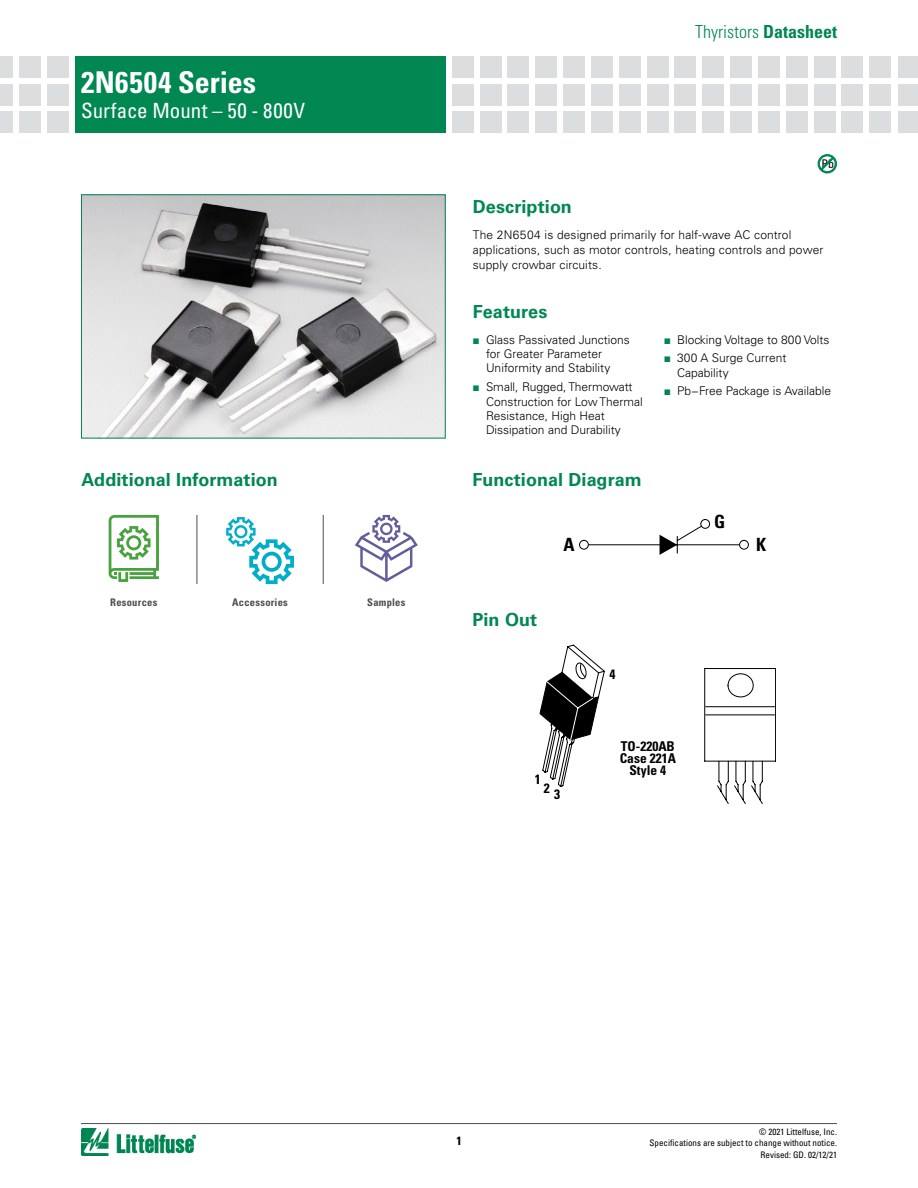
<style>
.page{position:relative;width:918px;height:1188px;background:#fff}
.page>*{position:absolute;margin:0;border:0;box-sizing:border-box;transform-origin:0 0}
.t1{font:700 condensed 30px "Univers LT Std";letter-spacing:.01em;color:#fff}
.t2{font:condensed 21px "Univers LT Std";letter-spacing:.005em;color:#fff}
.t3{font:700 condensed 18.3px "Univers LT Std";color:#000}
.t4{font:700 18px "Univers LT Std";letter-spacing:.005em;color:#008752}
.t5{font:300 condensed 18px "Univers LT Std";color:#008752}
.t6{font:700 condensed 13.5px/12px "Univers LT Std";color:#000;text-align:center}
.t7{font:300 12px/14.4px "Univers LT Std";color:#000}
.t8{font:condensed 12px "Univers LT Std";color:#000}
.t9{font:700 condensed 12px "Univers LT Std";color:#000}
.t10{font:700 condensed 10.5px "Univers LT Std";letter-spacing:.025em;color:#4d4d4f}
.t11{font:condensed 9px/10.8px "Univers LT Std";color:#000;text-align:right}
.s1{font-weight:700}
.s2{font-family:"Arial";font-weight:400;color:#008752}
</style>
<div class="page">
<hr style="left:81px;top:1123px;width:756px;height:1px;background:#4d4d4f">
<img style="left:81px;top:1129px;width:115px;height:26px">
<div style="left:75px;top:56px;width:371px;height:77px;background:#008752"></div>
<div style="left:47px;top:56px;width:21px;height:21px;background:#dcddde"></div>
<div style="left:47px;top:84px;width:21px;height:21px;background:#dcddde"></div>
<div style="left:47px;top:112px;width:21px;height:21px;background:#dcddde"></div>
<div style="left:19px;top:56px;width:21px;height:21px;background:#dcddde"></div>
<div style="left:19px;top:84px;width:21px;height:21px;background:#dcddde"></div>
<div style="left:19px;top:112px;width:21px;height:21px;background:#dcddde"></div>
<div style="left:0;top:56px;width:13px;height:21px;background:#dcddde"></div>
<div style="left:0;top:84px;width:13px;height:21px;background:#dcddde"></div>
<div style="left:0;top:112px;width:13px;height:21px;background:#dcddde"></div>
<div style="left:870px;top:56px;width:21px;height:21px;background:#dcddde"></div>
<div style="left:870px;top:84px;width:21px;height:21px;background:#dcddde"></div>
<div style="left:870px;top:112px;width:21px;height:21px;background:#dcddde"></div>
<div style="left:452px;top:56px;width:21px;height:21px;background:#dcddde"></div>
<div style="left:452px;top:84px;width:21px;height:21px;background:#dcddde"></div>
<div style="left:452px;top:112px;width:21px;height:21px;background:#dcddde"></div>
<div style="left:480px;top:56px;width:21px;height:21px;background:#dcddde"></div>
<div style="left:480px;top:84px;width:21px;height:21px;background:#dcddde"></div>
<div style="left:480px;top:112px;width:21px;height:21px;background:#dcddde"></div>
<div style="left:508px;top:56px;width:21px;height:21px;background:#dcddde"></div>
<div style="left:508px;top:84px;width:21px;height:21px;background:#dcddde"></div>
<div style="left:508px;top:112px;width:21px;height:21px;background:#dcddde"></div>
<div style="left:536px;top:56px;width:21px;height:21px;background:#dcddde"></div>
<div style="left:536px;top:84px;width:21px;height:21px;background:#dcddde"></div>
<div style="left:536px;top:112px;width:21px;height:21px;background:#dcddde"></div>
<div style="left:563px;top:56px;width:22px;height:21px;background:#dcddde"></div>
<div style="left:563px;top:84px;width:22px;height:21px;background:#dcddde"></div>
<div style="left:563px;top:112px;width:22px;height:21px;background:#dcddde"></div>
<div style="left:591px;top:56px;width:22px;height:21px;background:#dcddde"></div>
<div style="left:591px;top:84px;width:22px;height:21px;background:#dcddde"></div>
<div style="left:591px;top:112px;width:22px;height:21px;background:#dcddde"></div>
<div style="left:619px;top:56px;width:21px;height:21px;background:#dcddde"></div>
<div style="left:619px;top:84px;width:21px;height:21px;background:#dcddde"></div>
<div style="left:619px;top:112px;width:21px;height:21px;background:#dcddde"></div>
<div style="left:647px;top:56px;width:21px;height:21px;background:#dcddde"></div>
<div style="left:647px;top:84px;width:21px;height:21px;background:#dcddde"></div>
<div style="left:647px;top:112px;width:21px;height:21px;background:#dcddde"></div>
<div style="left:675px;top:56px;width:21px;height:21px;background:#dcddde"></div>
<div style="left:675px;top:84px;width:21px;height:21px;background:#dcddde"></div>
<div style="left:675px;top:112px;width:21px;height:21px;background:#dcddde"></div>
<div style="left:703px;top:56px;width:21px;height:21px;background:#dcddde"></div>
<div style="left:703px;top:84px;width:21px;height:21px;background:#dcddde"></div>
<div style="left:703px;top:112px;width:21px;height:21px;background:#dcddde"></div>
<div style="left:730px;top:56px;width:22px;height:21px;background:#dcddde"></div>
<div style="left:730px;top:84px;width:22px;height:21px;background:#dcddde"></div>
<div style="left:730px;top:112px;width:22px;height:21px;background:#dcddde"></div>
<div style="left:786px;top:56px;width:21px;height:21px;background:#dcddde"></div>
<div style="left:786px;top:84px;width:21px;height:21px;background:#dcddde"></div>
<div style="left:786px;top:112px;width:21px;height:21px;background:#dcddde"></div>
<div style="left:758px;top:56px;width:22px;height:21px;background:#dcddde"></div>
<div style="left:758px;top:84px;width:22px;height:21px;background:#dcddde"></div>
<div style="left:758px;top:112px;width:22px;height:21px;background:#dcddde"></div>
<div style="left:814px;top:56px;width:21px;height:21px;background:#dcddde"></div>
<div style="left:814px;top:84px;width:21px;height:21px;background:#dcddde"></div>
<div style="left:814px;top:112px;width:21px;height:21px;background:#dcddde"></div>
<div style="left:842px;top:56px;width:21px;height:21px;background:#dcddde"></div>
<div style="left:842px;top:84px;width:21px;height:21px;background:#dcddde"></div>
<div style="left:842px;top:112px;width:21px;height:21px;background:#dcddde"></div>
<div style="left:898px;top:56px;width:20px;height:21px;background:#dcddde"></div>
<div style="left:898px;top:84px;width:20px;height:21px;background:#dcddde"></div>
<div style="left:898px;top:112px;width:20px;height:21px;background:#dcddde"></div>
<img style="left:83px;top:196px;width:361px;height:240px">
<div style="left:81px;top:194px;width:365px;height:244px;border:1px solid #008752"></div>
<svg style="left:540px;top:645px;width:236px;height:159px"></svg>
<svg style="left:587px;top:525px;width:158px;height:30px"></svg>
<div style="left:740px;top:540px;width:8px;height:9px;background:#fff;border-radius:50%"></div>
<div style="left:739px;top:540px;width:10px;height:9px;border:1px solid #000;border-radius:50%"></div>
<div style="left:701px;top:520px;width:9px;height:8px;background:#fff;border-radius:50%"></div>
<div style="left:701px;top:519px;width:9px;height:10px;border:1px solid #000;border-radius:50%"></div>
<div style="left:579px;top:540px;width:10px;height:9px;border:1px solid #000;border-radius:50%"></div>
<svg style="left:818px;top:154px;width:19px;height:19px"></svg>
<hr style="left:197px;top:515px;width:1px;height:69px;background:#4d4d4f">
<hr style="left:323px;top:515px;width:1px;height:69px;background:#4d4d4f">
<svg style="left:109px;top:515px;width:50px;height:67px"></svg>
<svg style="left:226px;top:517px;width:68px;height:67px"></svg>
<svg style="left:355px;top:515px;width:63px;height:67px"></svg>
<h1 class="t1" style="left:81px;top:64px;width:177px">2N6504 Series</h1>
<h2 class="t2" style="left:81px;top:97px;width:226px">Surface Mount – 50 - 800V</h2>
<h3 class="t4" style="left:81px;top:469px;width:198px">Additional Information</h3>
<p class="t10" style="left:110px;top:596px;width:49px">Resources</p>
<p class="t10" style="left:232px;top:596px;width:57px">Accessories</p>
<p class="t10" style="left:367px;top:596px;width:40px">Samples</p>
<h3 class="t5" style="left:695px;top:21px;width:143px">Thyristors <span class="s1">Datasheet</span></h3>
<h3 class="t4" style="left:473px;top:196px;width:101px">Description</h3>
<p class="t8" style="left:822px;top:156px;width:14px">Pb</p>
<p class="t7" style="left:473px;top:227px;width:352px;line-height:15px">The 2N6504 is designed primarily for half-wave AC control applications, such as motor controls, heating controls and power supply crowbar circuits.</p>
<h3 class="t4" style="left:473px;top:301px;width:76px">Features</h3>
<p class="t7" style="left:486px;top:332px;width:145px;text-indent:-14px"><span class="s2">■</span> Glass Passivated Junctions for Greater Parameter<br>Uniformity and Stability</p>
<p class="t7" style="left:486px;top:380px;width:158px;text-indent:-14px"><span class="s2">■</span> Small, Rugged, Thermowatt<br>Construction for Low Thermal<br>Resistance, High Heat<br>Dissipation and Durability</p>
<h3 class="t4" style="left:472px;top:469px;width:171px">Functional Diagram</h3>
<h3 class="t3" style="left:563px;top:533px;width:13px">A</h3>
<p class="t7" style="left:664px;top:332px;width:167px"><span class="s2">■</span> Blocking Voltage to 800 Volts</p>
<p class="t7" style="left:677px;top:351px;width:111px;text-indent:-14px"><span class="s2">■</span> 300 A Surge Current<br>Capability</p>
<p class="t7" style="left:664px;top:384px;width:169px"><span class="s2">■</span> Pb−Free Package is Available</p>
<h3 class="t3" style="left:714px;top:510px;width:13px">G</h3>
<h3 class="t3" style="left:756px;top:533px;width:12px">K</h3>
<h3 class="t4" style="left:472px;top:609px;width:66px">Pin Out</h3>
<p class="t6" style="left:609px;top:668px;width:7px">4</p>
<p class="t6" style="left:535px;top:773px;width:7px">1</p>
<p class="t6" style="left:544px;top:782px;width:7px">2</p>
<p class="t6" style="left:554px;top:789px;width:7px">3</p>
<p class="t6" style="left:620px;top:740px;width:58px">TO-220AB<br>Case 221A<br>Style 4</p>
<p class="t9" style="left:456px;top:1133px;width:7px">1</p>
<p class="t11" style="left:650px;top:1126px;width:189px">© 2021 Littelfuse, Inc.<br>Specifications are subject to change without notice.</p>
<p class="t11" style="left:761px;top:1149px;width:78px">Revised: GD. 02/12/21</p>
</div>
